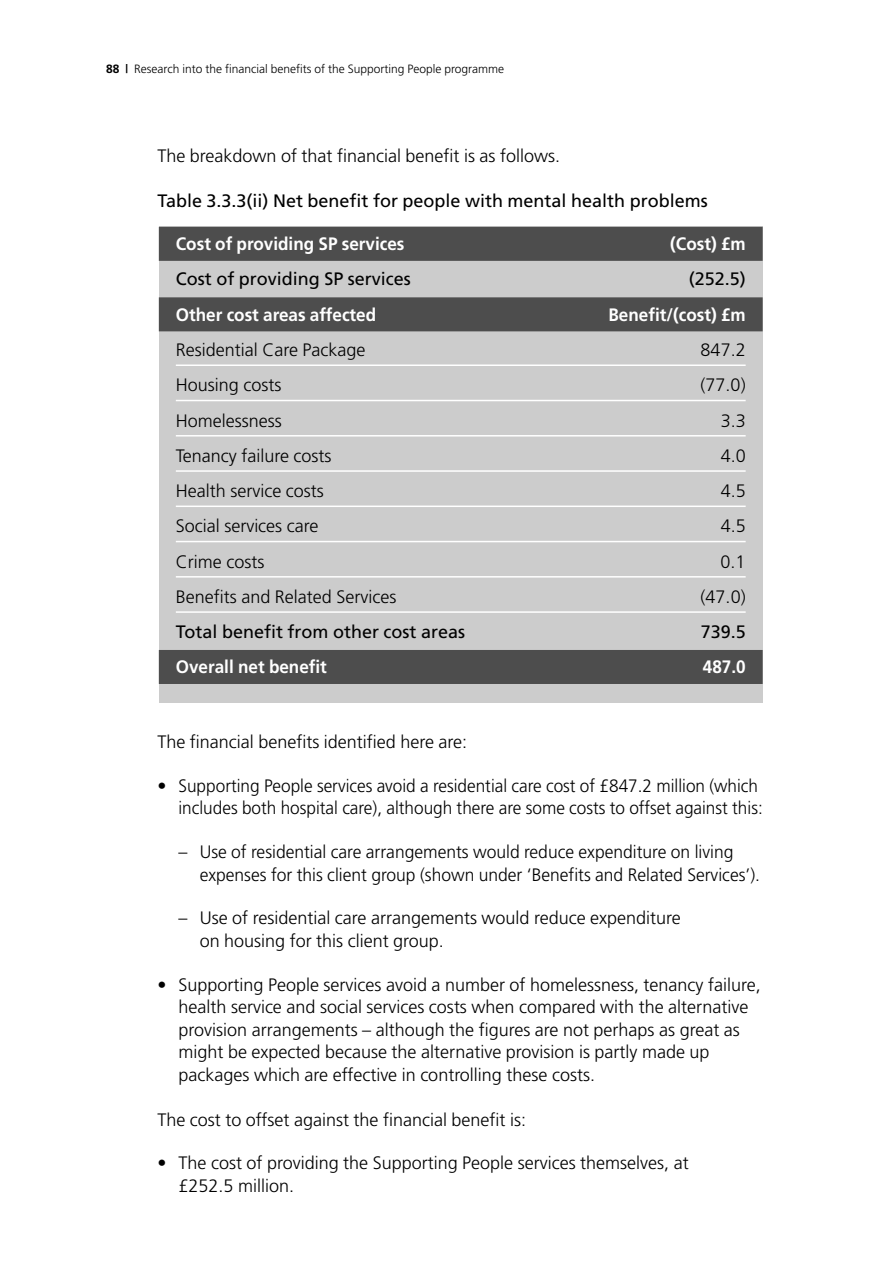
<style>
.page{position:relative;width:893px;height:1263px;background:#fff}
.page>*{position:absolute;margin:0;border:0;box-sizing:border-box;transform-origin:0 0}
.t1{font:300 18px/22.5px "Frutiger";color:#000}
.t2{font:18px "Frutiger";color:#000}
.t3{font:700 18px "Frutiger";color:#fff;scale:.95 1}
.t4{font:300 12px "Frutiger";color:#000}
.s1{font-weight:700}
</style>
<div class="page">
<div style="left:159px;top:227px;width:604px;height:476px;background:#ccc"></div>
<div style="left:159px;top:227px;width:604px;height:34px;background:#4d4d4d"></div>
<div style="left:159px;top:297px;width:604px;height:34px;background:#4d4d4d"></div>
<hr style="left:176px;top:364px;width:570px;height:2px;background:#fff">
<hr style="left:176px;top:400px;width:570px;height:1px;background:#fff">
<hr style="left:176px;top:435px;width:570px;height:1px;background:#fff">
<hr style="left:176px;top:470px;width:570px;height:2px;background:#fff">
<hr style="left:176px;top:505px;width:570px;height:2px;background:#fff">
<hr style="left:176px;top:541px;width:570px;height:1px;background:#fff">
<hr style="left:176px;top:576px;width:570px;height:2px;background:#fff">
<hr style="left:176px;top:611px;width:570px;height:2px;background:#fff">
<div style="left:159px;top:650px;width:604px;height:34px;background:#4d4d4d"></div>
<p class="t4" style="left:106px;top:64px;width:399px"><span class="s1">88 |</span> Research into the financial benefits of the Supporting People programme</p>
<p class="t1" style="left:157px;top:146px;width:404px">The breakdown of that financial benefit is as follows.</p>
<p class="t2" style="left:157px;top:194px;width:552px">Table 3.3.3(ii) Net benefit for people with mental health problems</p>
<p class="t3" style="left:176px;top:237px;width:242px">Cost of providing SP services</p>
<p class="t3" style="left:670px;top:237px;width:81px">(Cost) £m</p>
<p class="t2" style="left:176px;top:272px;width:237px">Cost of providing SP services</p>
<p class="t2" style="left:689px;top:272px;width:59px">(252.5)</p>
<p class="t3" style="left:176px;top:307px;width:212px">Other cost areas affected</p>
<p class="t3" style="left:608px;top:307px;width:146px">Benefit/(cost) £m</p>
<p class="t1" style="left:176px;top:340px;width:191px">Residential Care Package</p>
<p class="t1" style="left:701px;top:340px;width:47px">847.2</p>
<p class="t1" style="left:176px;top:375px;width:107px">Housing costs</p>
<p class="t1" style="left:701px;top:375px;width:47px">(77.0)</p>
<p class="t1" style="left:176px;top:410px;width:108px">Homelessness</p>
<p class="t1" style="left:721px;top:410px;width:27px">3.3</p>
<p class="t1" style="left:176px;top:446px;width:157px">Tenancy failure costs</p>
<p class="t1" style="left:721px;top:446px;width:27px">4.0</p>
<p class="t1" style="left:176px;top:481px;width:149px">Health service costs</p>
<p class="t1" style="left:721px;top:481px;width:27px">4.5</p>
<p class="t1" style="left:176px;top:516px;width:144px">Social services care</p>
<p class="t1" style="left:721px;top:516px;width:27px">4.5</p>
<p class="t1" style="left:176px;top:551px;width:90px">Crime costs</p>
<p class="t1" style="left:721px;top:551px;width:27px">0.1</p>
<p class="t1" style="left:176px;top:587px;width:222px">Benefits and Related Services</p>
<p class="t1" style="left:701px;top:587px;width:47px">(47.0)</p>
<p class="t2" style="left:176px;top:625px;width:291px">Total benefit from other cost areas</p>
<p class="t2" style="left:701px;top:625px;width:47px">739.5</p>
<p class="t3" style="left:176px;top:660px;width:161px">Overall net benefit</p>
<p class="t3" style="left:703px;top:660px;width:47px">487.0</p>
<p class="t1" style="left:157px;top:732px;width:311px">The financial benefits identified here are:</p>
<p class="t1" style="left:157px;top:776px;width:607px;text-align:right">• Supporting People services avoid a residential care cost of £847.2 million (which includes both hospital care), although there are some costs to offset against this:</p>
<p class="t1" style="left:200px;top:842px;width:562px;text-indent:-21px">– Use of residential care arrangements would reduce expenditure on living expenses for this client group (shown under ‘Benefits and Related Services’).</p>
<p class="t1" style="left:200px;top:908px;width:483px;text-indent:-21px">– Use of residential care arrangements would reduce expenditure on housing for this client group.</p>
<p class="t1" style="left:178px;top:974px;width:584px;text-indent:-21px">• Supporting People services avoid a number of homelessness, tenancy failure, health service and social services costs when compared with the alternative provision arrangements – although the figures are not perhaps as great as might be expected because the alternative provision is partly made up packages which are effective in controlling these costs.</p>
<p class="t1" style="left:157px;top:1109px;width:370px">The cost to offset against the financial benefit is:</p>
<p class="t1" style="left:178px;top:1153px;width:512px;text-indent:-21px">• The cost of providing the Supporting People services themselves, at £252.5 million.</p>
</div>
